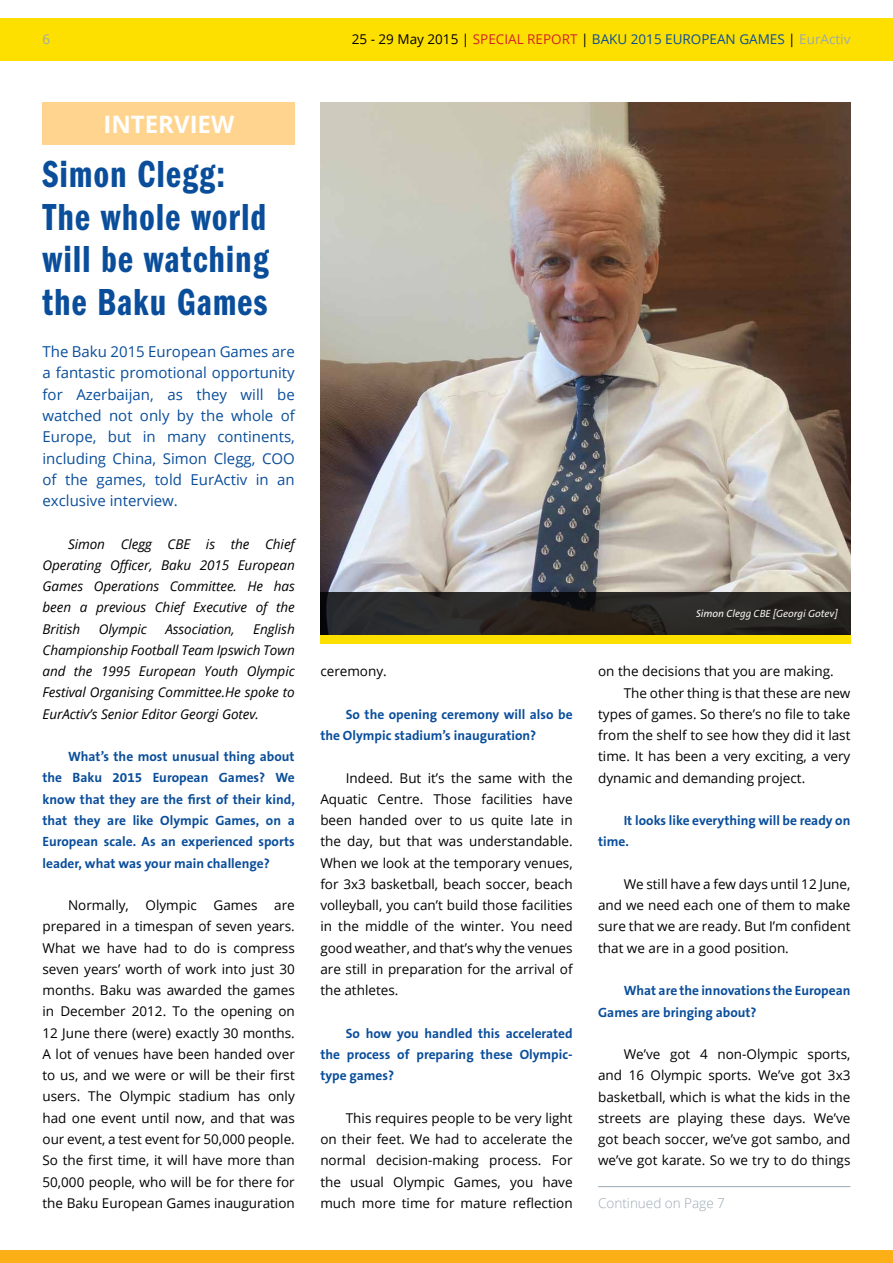
<style>
.page{position:relative;width:893px;height:1263px;background:#fff}
.page>*{position:absolute;margin:0;border:0;box-sizing:border-box;transform-origin:0 0}
.t1{font:39px/42.5px "ITC Franklin Gothic Std Dm Cp";letter-spacing:.035em;color:#0a4e9b}
.t2{font:700 24px "Open Sans";color:#fff}
.t3{font:15px/21.3px "Open Sans";color:#0a4e9b;text-align:justify}
.t4{font:13.5px/21.3px "Open Sans";color:#000;text-align:justify}
.t5{font:700 13.5px/21.3px "The Sans B7";color:#0a4e9b}
.t6{font:italic 13.5px/21.3px "Open Sans";letter-spacing:-.005em;color:#000;text-align:justify}
.t7{font:13.5px "Open Sans";color:#0a4e9b}
.t8{font:300 13.5px "Open Sans";color:#9aa9b1}
.t9{font:13.5px "Open Sans";color:#9aa9b1}
.t10{font:italic 10.5px "The Sans B5 Plain";color:#fff}
.s1{color:#000}
.s2{color:#d2232a}
.s3{color:#9aa9b1}
</style>
<div class="page">
<div style="left:0;top:18px;width:893px;height:42px;background:#fee000"></div>
<div style="left:0;top:1250px;width:893px;height:13px;background:#fcaf17"></div>
<div style="left:43px;top:102px;width:252px;height:43px;background:#ffd48e"></div>
<hr style="left:598px;top:1186px;width:252px;height:1px;background:#9aa9b1">
<img style="left:320px;top:102px;width:530px;height:490px">
<svg style="left:320px;top:592px;width:530px;height:43px;background:#272523"></svg>
<div style="left:320px;top:635px;width:530px;height:8px;background:#fee000"></div>
<p class="t9" style="left:43px;top:30px;width:9px">6</p>
<p class="t7" style="left:352px;top:30px;width:500px"><span class="s1">25 - 29 May 2015 |</span> <span class="s2">SPECIAL REPORT</span> <span class="s1">|</span> BAKU 2015 EUROPEAN GAMES <span class="s1">|</span> <span class="s3">EurActiv</span></p>
<h2 class="t2" style="left:103px;top:107px;width:132px">INTERVIEW</h2>
<h1 class="t1" style="left:43px;top:154px;width:228px">Simon Clegg:<br>The whole world will be watching the Baku Games</h1>
<p class="t3" style="left:43px;top:341px;width:254px">The Baku 2015 European Games are a fantastic promotional opportunity for Azerbaijan, as they will be watched not only by the whole of Europe, but in many continents, including China, Simon Clegg, COO of the games, told EurActiv in an exclusive interview.</p>
<p class="t6" style="left:43px;top:533px;width:254px;text-indent:26px">Simon Clegg CBE is the Chief Operating Officer, Baku 2015 European Games Operations Committee. He has been a previous Chief Executive of the British</p>
<p class="t6" style="left:43px;top:618px;width:254px;text-indent:211px">English Championship Football Team Ipswich Town and the 1995 European Youth Olympic Festival Organising Committee.He spoke to EurActiv’s Senior Editor Georgi Gotev.</p>
<p class="t5" style="left:43px;top:746px;width:254px;text-align:justify;text-indent:26px">What’s the most unusual thing about the Baku 2015 European Games? We know that they are the first of their kind, that they are like Olympic Games, on a European scale. As an experienced sports leader, what was your main challenge?</p>
<p class="t4" style="left:43px;top:894px;width:254px;text-indent:26px">Normally, Olympic Games are prepared in a timespan of seven years.<br>What we have had to do is compress seven years’ worth of work into just 30 months. Baku was awarded the games in December 2012. To the opening on 12 June there (were) exactly 30 months.<br>A lot of venues have been handed over to us, and we were or will be their first users. The Olympic stadium has only had one event until now, and that was our event, a test event for 50,000 people.<br>So the first time, it will have more than 50,000 people, who will be for there for the Baku European Games inauguration</p>
<p class="t6" style="left:99px;top:618px;width:50px">Olympic</p>
<p class="t6" style="left:165px;top:618px;width:71px">Association,</p>
<p class="t4" style="left:320px;top:660px;width:68px">ceremony.</p>
<p class="t5" style="left:320px;top:704px;width:254px;text-indent:26px">So the opening ceremony will also be the Olympic stadium’s inauguration?</p>
<p class="t4" style="left:320px;top:767px;width:254px;text-indent:26px">Indeed. But it’s the same with the Aquatic Centre. Those facilities have been handed over to us quite late in the day, but that was understandable.<br>When we look at the temporary venues, for 3x3 basketball, beach soccer, beach volleyball, you can’t build those facilities in the middle of the winter. You need good weather, and that’s why the venues are still in preparation for the arrival of the athletes.</p>
<p class="t5" style="left:320px;top:1023px;width:254px;text-align:justify;text-indent:26px">So how you handled this accelerated the process of preparing these Olympic&shy;type games?</p>
<p class="t4" style="left:320px;top:1107px;width:254px;text-indent:26px">This requires people to be very light on their feet. We had to accelerate the normal decision-making process. For the usual Olympic Games, you have much more time for mature reflection</p>
<p class="t10" style="left:696px;top:608px;width:143px">Simon Clegg CBE [Georgi Gotev]</p>
<p class="t4" style="left:598px;top:660px;width:237px">on the decisions that you are making.</p>
<p class="t4" style="left:624px;top:682px;width:228px">The other thing is that these are new</p>
<p class="t4" style="left:598px;top:703px;width:254px">types of games. So there’s no file to take</p>
<p class="t4" style="left:598px;top:724px;width:254px">from the shelf to see how they did it last</p>
<p class="t4" style="left:598px;top:745px;width:254px">time. It has been a very exciting, a very</p>
<p class="t4" style="left:598px;top:767px;width:209px">dynamic and demanding project.</p>
<p class="t5" style="left:598px;top:810px;width:254px;text-indent:26px">It looks like everything will be ready on time.</p>
<p class="t4" style="left:598px;top:873px;width:254px;text-indent:26px">We still have a few days until 12 June, and we need each one of them to make sure that we are ready. But I’m confident that we are in a good position.</p>
<p class="t5" style="left:598px;top:980px;width:254px;text-indent:26px">What are the innovations the European<br>Games are bringing about?</p>
<p class="t4" style="left:598px;top:1043px;width:254px;text-indent:26px">We’ve got 4 non-Olympic sports, and 16 Olympic sports. We’ve got 3x3 basketball, which is what the kids in the streets are playing these days. We’ve got beach soccer, we’ve got sambo, and we’ve got karate. So we try to do things</p>
<p class="t8" style="left:598px;top:1193px;width:128px">Continued on Page 7</p>
</div>
